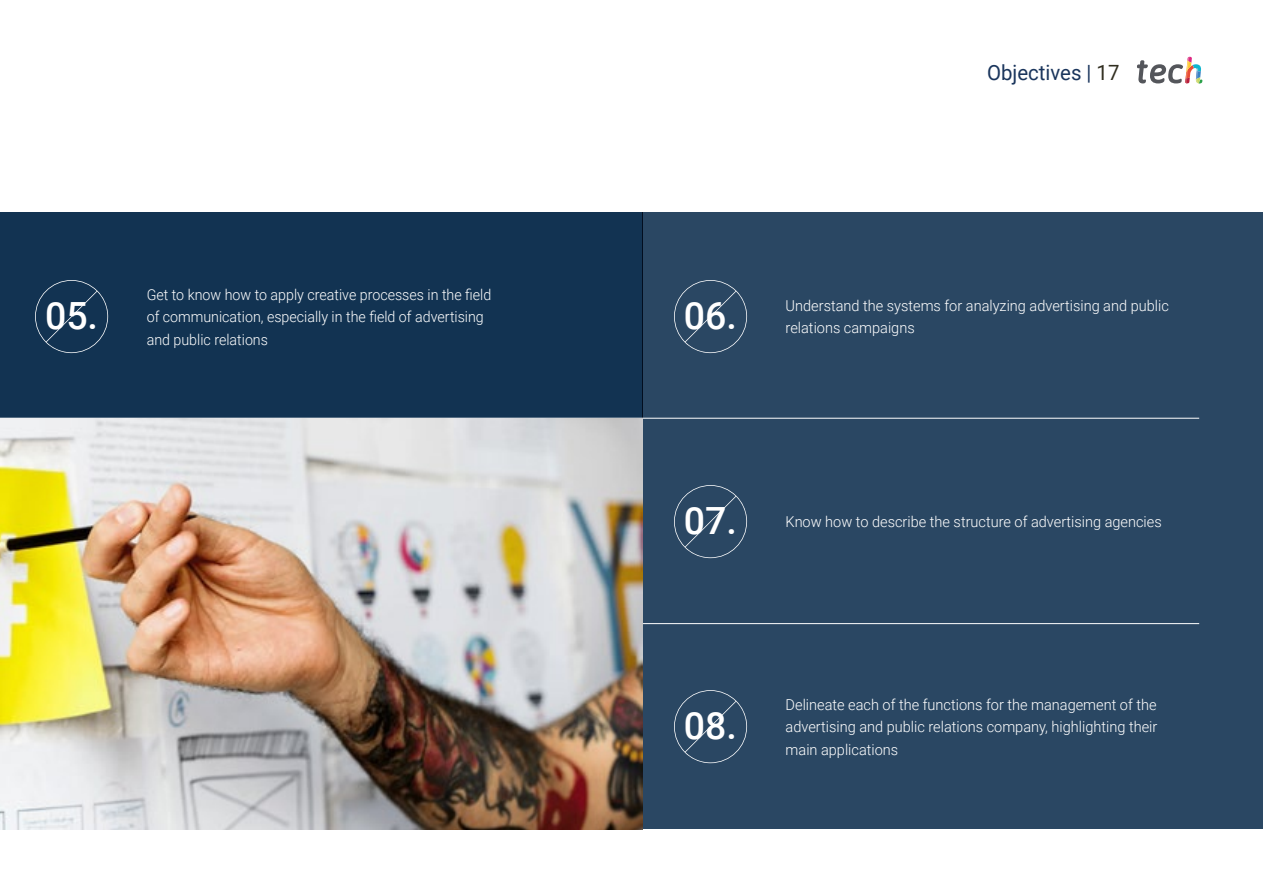
<style>
.page{position:relative;width:1263px;height:893px;background:#fff}
.page>*{position:absolute;margin:0;border:0;box-sizing:border-box;transform-origin:0 0}
.t1{font:500 37.5px "Roboto";color:#fff}
.t2{font:21px "Roboto";color:#1a355c}
.t3{font:300 15px/22.5px "Roboto";color:#fff;text-align:justify}
.t4{font:300 15px/22.5px "Roboto";color:#fff;scale:.95 1}
.s1{color:#312e20}
</style>
<div class="page">
<svg style="left:1137px;top:57px;width:65px;height:27px"></svg>
<div style="left:642px;top:213px;width:621px;height:616px;background:#2a4763"></div>
<div style="left:0;top:213px;width:642px;height:616px;background:#123352"></div>
<svg style="left:674px;top:280px;width:73px;height:73px"></svg>
<svg style="left:674px;top:690px;width:73px;height:73px"></svg>
<svg style="left:674px;top:485px;width:73px;height:73px"></svg>
<svg style="left:35px;top:280px;width:73px;height:73px"></svg>
<hr style="left:0;top:418px;width:1199px;height:1px;background:#fff">
<hr style="left:0;top:623px;width:1199px;height:1px;background:#fff">
<img style="left:0;top:418px;width:642px;height:411px">
<h1 class="t1" style="left:45px;top:290px;width:55px">05.</h1>
<p class="t4" style="left:147px;top:283px;width:364px">Get to know how to apply creative processes in the field of communication, especially in the field of advertising and public relations</p>
<h2 class="t2" style="left:987px;top:57px;width:134px">Objectives | <span class="s1">17</span></h2>
<h1 class="t1" style="left:684px;top:290px;width:55px">06.</h1>
<p class="t3" style="left:786px;top:294px;width:385px">Understand the systems for analyzing advertising and public</p>
<p class="t3" style="left:786px;top:316px;width:131px">relations campaigns</p>
<h1 class="t1" style="left:684px;top:495px;width:55px">07.</h1>
<p class="t3" style="left:786px;top:510px;width:378px">Know how to describe the structure of advertising agencies</p>
<h1 class="t1" style="left:684px;top:700px;width:55px">08.</h1>
<p class="t3" style="left:786px;top:693px;width:373px">Delineate each of the functions for the management of the advertising and public relations company, highlighting their main applications</p>
</div>
